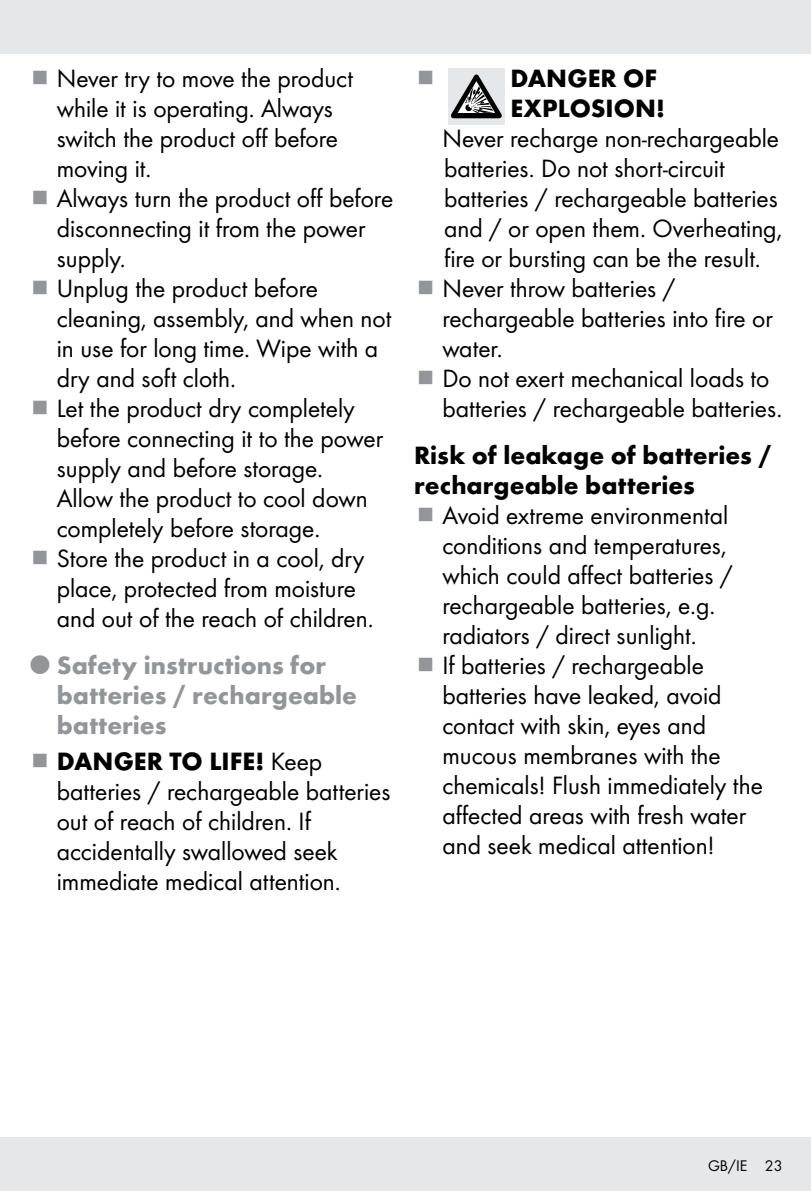
<style>
.page{position:relative;width:811px;height:1191px;background:#fff}
.page>*{position:absolute;margin:0;border:0;box-sizing:border-box;transform-origin:0 0}
.t1{font:26px/30px "Futura Boo";color:#000}
.t2{font:700 26px/30px "Futura";color:#000}
.t3{font:700 26px/30px "Futura";color:#939598}
.t4{font:16px "Futura Boo";color:#000}
.s1{font-family:"Futura Boo";font-weight:400}
</style>
<div class="page">
<div style="left:0;top:1137px;width:811px;height:54px;background:#e6e7e8"></div>
<div style="left:0;top:0;width:811px;height:54px;background:#e6e7e8"></div>
<div style="left:448px;top:68px;width:57px;height:57px;background:#e6e7e8"></div>
<svg style="left:451px;top:74px;width:51px;height:44px"></svg>
<p class="t1" style="left:57px;top:62px;width:338px">Never try to move the product while it is operating. Always switch the product off before moving it.<br>Always turn the product off before disconnecting it from the power supply.<br>Unplug the product before cleaning, assembly, and when not in use for long time. Wipe with a dry and soft cloth.<br>Let the product dry completely before connecting it to the power supply and before storage.<br>Allow the product to cool down completely before storage.<br>Store the product in a cool, dry place, protected from moisture and out of the reach of children.</p>
<p class="t3" style="left:57px;top:648px;width:302px">Safety instructions for batteries / rechargeable batteries</p>
<p class="t2" style="left:57px;top:744px;width:267px">DANGER TO LIFE! <span class="s1">Keep</span></p>
<p class="t1" style="left:57px;top:775px;width:335px">batteries / rechargeable batteries out of reach of children. If accidentally swallowed seek immediate medical attention.</p>
<p class="t2" style="left:510px;top:61px;width:156px">DANGER OF<br>EXPLOSION!</p>
<p class="t1" style="left:442px;top:122px;width:341px">Never recharge non-rechargeable batteries. Do not short-circuit batteries / rechargeable batteries and / or open them. Overheating, fire or bursting can be the result.<br>Never throw batteries / rechargeable batteries into fire or water.<br>Do not exert mechanical loads to batteries / rechargeable batteries.</p>
<p class="t2" style="left:414px;top:438px;width:359px">Risk of leakage of batteries / rechargeable batteries</p>
<p class="t1" style="left:442px;top:499px;width:322px">Avoid extreme environmental conditions and temperatures, which could affect batteries / rechargeable batteries, e.g. radiators / direct sunlight.<br>If batteries / rechargeable batteries have leaked, avoid contact with skin, eyes and mucous membranes with the chemicals! Flush immediately the affected areas with fresh water and seek medical attention!</p>
<p class="t4" style="left:708px;top:1155px;width:76px">GB/IE 23</p>
</div>
